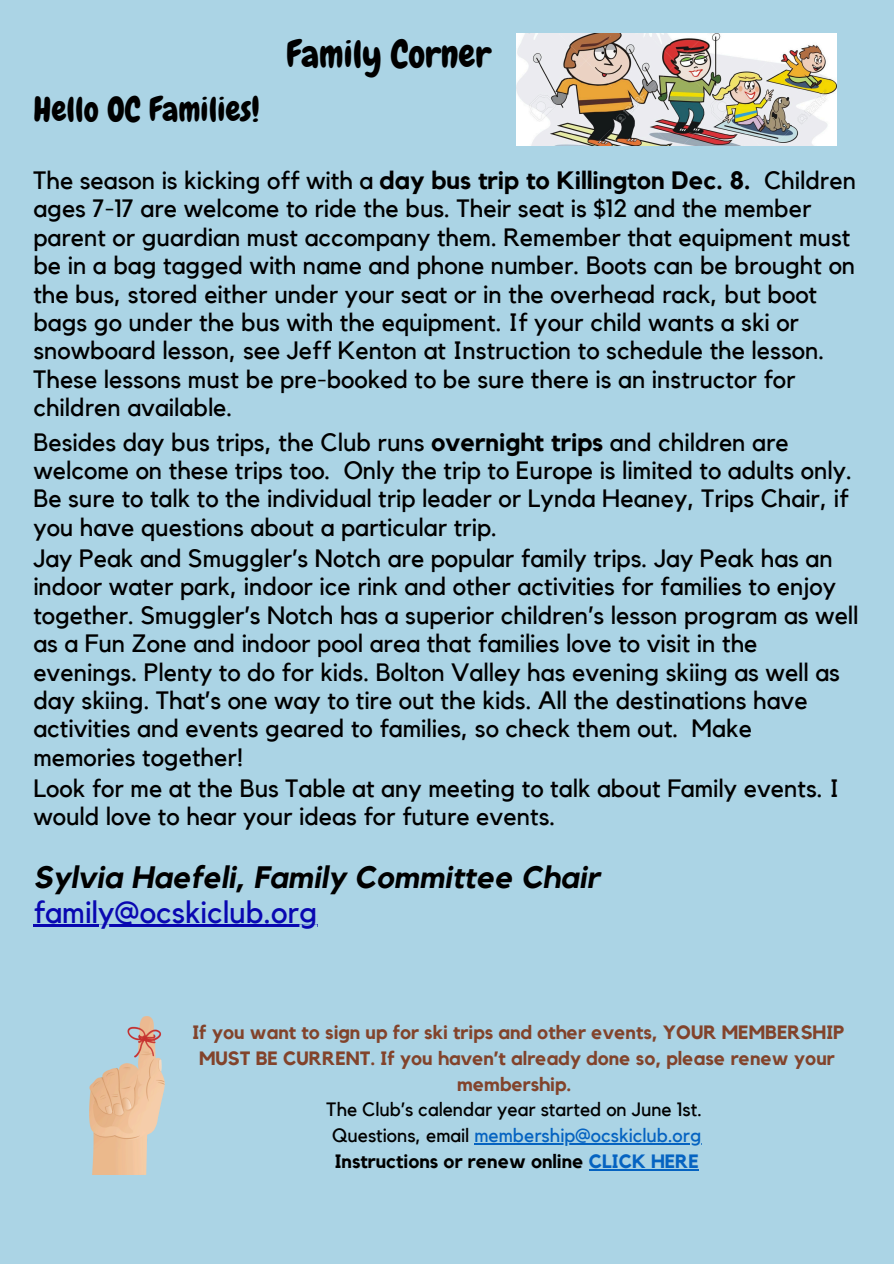
<style>
.page{position:relative;width:894px;height:1264px;background:#fff}
.page>*{position:absolute;margin:0;border:0;box-sizing:border-box;transform-origin:0 0}
.t1{font:37.5px "Chewy";color:#000}
.t2{font:33.75px "Chewy";color:#000}
.t3{font:italic 700 30.9px "Kollektif";color:#000}
.t4{font:30.9px "Kollektif";color:#0907b1}
.t5{font:25.05px/28.3px "Kollektif";color:#000}
.t6{font:700 19.2px/25.8px "Kollektif";color:#82432b;text-align:center}
.t7{font:700 19.2px/25.8px "Kollektif";color:#000}
.t8{font:19.2px "Kollektif";color:#000}
.s1{font-weight:700}
.s2{font-weight:400}
.s3{font-weight:400;color:#0563c1}
.s4{color:#0563c1}
</style>
<div class="page">
<div style="left:0;top:0;width:893px;height:1263px;background:#abd4e5"></div>
<img style="left:516px;top:34px;width:320px;height:111px">
<hr style="left:33px;top:924px;width:284px;height:3px;background:#0907b1">
<img style="left:89px;top:1016px;width:76px;height:158px">
<hr style="left:474px;top:1143px;width:227px;height:1px;background:#0563c1">
<hr style="left:588px;top:1169px;width:110px;height:1px;background:#0563c1">
<p class="t2" style="left:33px;top:88px;width:228px">Hello OC Families!</p>
<p class="t1" style="left:286px;top:30px;width:206px">Family Corner</p>
<h1 class="t5" style="left:33px;top:167px;width:824px">The season is kicking off with a <span class="s1">day bus trip to Killington Dec. 8.</span> Children ages 7-17 are welcome to ride the bus. Their seat is $12 and the member parent or guardian must accompany them. Remember that equipment must be in a bag tagged with name and phone number. Boots can be brought on the bus, stored either under your seat or in the overhead rack, but boot bags go under the bus with the equipment. If your child wants a ski or snowboard lesson, see Jeff Kenton at Instruction to schedule the lesson.<br>These lessons must be pre-booked to be sure there is an instructor for children available.</h1>
<h3 class="t5" style="left:33px;top:429px;width:820px">Besides day bus trips, the Club runs <span class="s1">overnight trips</span> and children are welcome on these trips too. Only the trip to Europe is limited to adults only.<br>Be sure to talk to the individual trip leader or Lynda Heaney, Trips Chair, if you have questions about a particular trip.</h3>
<h3 class="t5" style="left:33px;top:545px;width:826px">Jay Peak and Smuggler’s Notch are popular family trips. Jay Peak has an indoor water park, indoor ice rink and other activities for families to enjoy together. Smuggler’s Notch has a superior children’s lesson program as well as a Fun Zone and indoor pool area that families love to visit in the evenings. Plenty to do for kids. Bolton Valley has evening skiing as well as day skiing. That’s one way to tire out the kids. All the destinations have activities and events geared to families, so check them out. Make memories together!</h3>
<h3 class="t5" style="left:33px;top:775px;width:807px">Look for me at the Bus Table at any meeting to talk about Family events. I would love to hear your ideas for future events.</h3>
<h3 class="t3" style="left:33px;top:862px;width:567px">Sylvia Haefeli, Family Committee Chair</h3>
<h2 class="t4" style="left:33px;top:897px;width:285px">family@ocskiclub.org</h2>
<p class="t6" style="left:192px;top:1019px;width:652px">If you want to sign up for ski trips and other events, YOUR MEMBERSHIP<br>MUST BE CURRENT. If you haven’t already done so, please renew your membership.</p>
<p class="t8" style="left:326px;top:1100px;width:377px">The Club’s calendar year started on June 1st.</p>
<p class="t7" style="left:332px;top:1123px;width:370px"><span class="s2">Questions, email</span> <span class="s3">membership@ocskiclub.org<br></span>Instructions or renew online <span class="s4">CLICK HERE</span></p>
</div>
